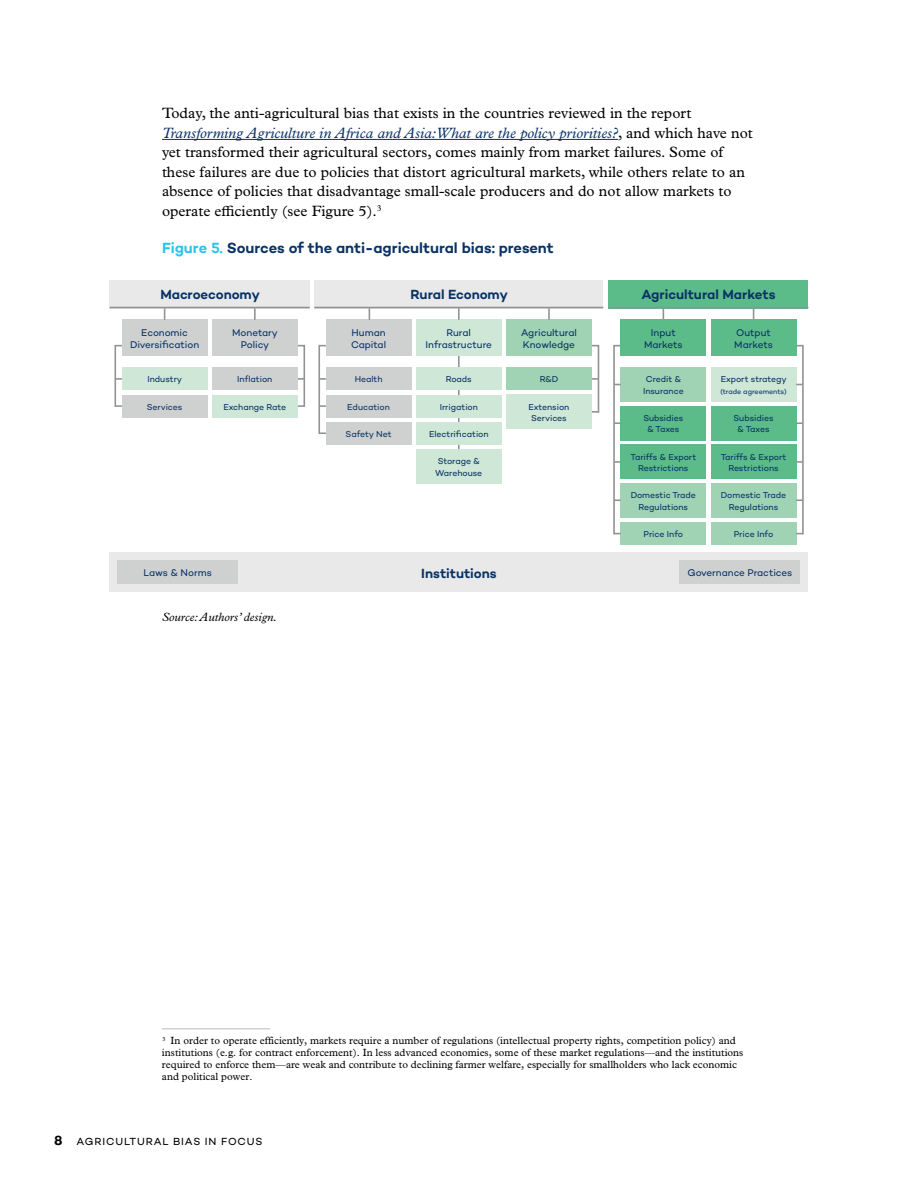
<style>
.page{position:relative;width:918px;height:1188px;background:#fff}
.page>*{position:absolute;margin:0;border:0;box-sizing:border-box;transform-origin:0 0}
.t1{font:15px/19.5px "Plantin MT Pro";color:#000}
.t2{font:600 15px "Campton";letter-spacing:-.005em;color:#093266}
.t3{font:600 13.5px "Campton";letter-spacing:-.005em;color:#093266}
.t4{font:600 13.5px "Campton";color:#000}
.t5{font:italic 12px "Plantin MT Pro";color:#000}
.t6{font:10.5px/12px "Plantin MT Pro";color:#000}
.t7{font:10.5px "Campton";letter-spacing:.085em;color:#000}
.t8{font:9.9px/12.3px "Campton";letter-spacing:-.005em;color:#093266;text-align:center}
.t9{font:8.7px/11.6px "Campton";letter-spacing:-.005em;color:#093266;text-align:center}
.t10{font:7.2px "Campton";letter-spacing:-.005em;color:#093266}
.s1{font-style:italic;color:#093266}
.s2{color:#29c3ec}
</style>
<div class="page">
<hr style="left:162px;top:139px;width:456px;height:1px;background:#093266">
<hr style="left:162px;top:1028px;width:108px;height:2px;background:#cfd1d0">
<svg style="left:114px;top:344px;width:8px;height:63px"></svg>
<svg style="left:298px;top:344px;width:8px;height:63px"></svg>
<div style="left:122px;top:367px;width:85px;height:23px;background:#cee7d6"></div>
<div style="left:212px;top:367px;width:86px;height:23px;background:#cfd1d0"></div>
<div style="left:122px;top:395px;width:85px;height:23px;background:#cfd1d0"></div>
<div style="left:212px;top:395px;width:86px;height:23px;background:#cee7d6"></div>
<div style="left:122px;top:320px;width:85px;height:36px;background:#cfd1d0"></div>
<div style="left:212px;top:320px;width:86px;height:36px;background:#cfd1d0"></div>
<div style="left:110px;top:280px;width:200px;height:28px;background:#e9e9e9"></div>
<svg style="left:164px;top:308px;width:1px;height:12px"></svg>
<svg style="left:254px;top:308px;width:2px;height:12px"></svg>
<hr style="left:110px;top:307px;width:200px;height:1px;background:#909293">
<div style="left:608px;top:280px;width:200px;height:28px;background:#5bbc8a"></div>
<svg style="left:663px;top:308px;width:1px;height:12px"></svg>
<svg style="left:753px;top:308px;width:1px;height:12px"></svg>
<hr style="left:608px;top:307px;width:200px;height:1px;background:#909293">
<hr style="left:458px;top:350px;width:2px;height:121px;background:#909293">
<svg style="left:318px;top:344px;width:8px;height:91px"></svg>
<svg style="left:590px;top:344px;width:10px;height:69px"></svg>
<div style="left:326px;top:367px;width:85px;height:23px;background:#cfd1d0"></div>
<div style="left:506px;top:367px;width:86px;height:23px;background:#9fd3b3"></div>
<div style="left:416px;top:367px;width:85px;height:23px;background:#cee7d6"></div>
<div style="left:326px;top:395px;width:85px;height:23px;background:#cfd1d0"></div>
<div style="left:506px;top:395px;width:86px;height:34px;background:#cee7d6"></div>
<div style="left:416px;top:395px;width:85px;height:23px;background:#cee7d6"></div>
<div style="left:326px;top:422px;width:85px;height:23px;background:#cfd1d0"></div>
<div style="left:416px;top:422px;width:85px;height:23px;background:#cee7d6"></div>
<div style="left:416px;top:449px;width:85px;height:34px;background:#cee7d6"></div>
<div style="left:326px;top:320px;width:85px;height:36px;background:#cfd1d0"></div>
<div style="left:416px;top:320px;width:85px;height:36px;background:#cee7d6"></div>
<div style="left:506px;top:320px;width:86px;height:36px;background:#9fd3b3"></div>
<div style="left:314px;top:280px;width:289px;height:28px;background:#e9e9e9"></div>
<svg style="left:548px;top:308px;width:2px;height:12px"></svg>
<svg style="left:458px;top:308px;width:2px;height:12px"></svg>
<svg style="left:369px;top:308px;width:1px;height:12px"></svg>
<hr style="left:314px;top:307px;width:289px;height:1px;background:#909293">
<div style="left:110px;top:553px;width:698px;height:39px;background:#e9e9e9"></div>
<div style="left:117px;top:561px;width:121px;height:23px;background:#cfd1d0"></div>
<div style="left:680px;top:561px;width:120px;height:23px;background:#cfd1d0"></div>
<div style="left:621px;top:320px;width:85px;height:36px;background:#5bbc8a"></div>
<div style="left:621px;top:367px;width:85px;height:35px;background:#9fd3b3"></div>
<div style="left:711px;top:367px;width:85px;height:35px;background:#cee7d6"></div>
<div style="left:621px;top:406px;width:85px;height:34px;background:#5bbc8a"></div>
<div style="left:711px;top:406px;width:85px;height:34px;background:#5bbc8a"></div>
<div style="left:621px;top:445px;width:85px;height:34px;background:#5bbc8a"></div>
<div style="left:621px;top:483px;width:85px;height:35px;background:#9fd3b3"></div>
<div style="left:711px;top:445px;width:85px;height:34px;background:#5bbc8a"></div>
<div style="left:711px;top:483px;width:85px;height:35px;background:#9fd3b3"></div>
<div style="left:621px;top:522px;width:85px;height:23px;background:#9fd3b3"></div>
<div style="left:711px;top:522px;width:85px;height:23px;background:#9fd3b3"></div>
<div style="left:711px;top:320px;width:85px;height:36px;background:#5bbc8a"></div>
<svg style="left:613px;top:344px;width:9px;height:192px"></svg>
<svg style="left:795px;top:344px;width:9px;height:192px"></svg>
<p class="t1" style="left:162px;top:104px;width:592px">Today, the anti-agricultural bias that exists in the countries reviewed in the report <span class="s1">Transforming Agriculture in Africa and Asia: What are the policy priorities?</span>, and which have not yet transformed their agricultural sectors, comes mainly from market failures. Some of these failures are due to policies that distort agricultural markets, while others relate to an absence of policies that disadvantage small-scale producers and do not allow markets to operate efficiently (see Figure 5).<sup>3</sup></p>
<p class="t2" style="left:162px;top:238px;width:393px"><span class="s2">Figure 5.</span> Sources of the anti-agricultural bias: present</p>
<p class="t3" style="left:160px;top:286px;width:101px">Macroeconomy</p>
<p class="t3" style="left:641px;top:286px;width:136px">Agricultural Markets</p>
<p class="t3" style="left:411px;top:286px;width:99px">Rural Economy</p>
<p class="t8" style="left:130px;top:326px;width:71px">Economic<br>Diversification</p>
<p class="t8" style="left:232px;top:326px;width:47px">Monetary<br>Policy</p>
<p class="t9" style="left:147px;top:373px;width:36px">Industry</p>
<p class="t9" style="left:237px;top:373px;width:37px">Inflation</p>
<p class="t9" style="left:147px;top:401px;width:37px">Services</p>
<p class="t9" style="left:224px;top:401px;width:64px">Exchange Rate</p>
<p class="t8" style="left:351px;top:326px;width:37px;text-align:left">Human<br>Capital</p>
<p class="t8" style="left:426px;top:326px;width:68px">Rural<br>Infrastructure</p>
<p class="t8" style="left:521px;top:326px;width:57px;text-align:left">Agricultural<br>Knowledge</p>
<p class="t9" style="left:355px;top:373px;width:29px">Health</p>
<p class="t9" style="left:446px;top:373px;width:27px">Roads</p>
<p class="t9" style="left:540px;top:373px;width:20px">R&amp;D</p>
<p class="t9" style="left:347px;top:401px;width:44px">Education</p>
<p class="t9" style="left:529px;top:401px;width:42px;text-align:left">Extension<br>Services</p>
<p class="t9" style="left:440px;top:401px;width:40px">Irrigation</p>
<p class="t9" style="left:346px;top:428px;width:47px">Safety Net</p>
<p class="t9" style="left:429px;top:428px;width:61px">Electrification</p>
<p class="t9" style="left:435px;top:455px;width:49px;text-align:left">Storage &amp;<br>Warehouse</p>
<p class="t8" style="left:734px;top:326px;width:40px;text-align:left">Output<br>Markets</p>
<p class="t8" style="left:644px;top:326px;width:40px">Input<br>Markets</p>
<p class="t9" style="left:643px;top:373px;width:42px">Credit &amp;<br>Insurance</p>
<p class="t9" style="left:721px;top:373px;width:68px">Export strategy</p>
<p class="t10" style="left:720px;top:387px;width:68px">(trade agreements)</p>
<p class="t9" style="left:643px;top:412px;width:42px">Subsidies &amp; Taxes</p>
<p class="t9" style="left:734px;top:412px;width:42px">Subsidies &amp; Taxes</p>
<p class="t9" style="left:631px;top:451px;width:67px">Tariffs &amp; Export<br>Restrictions</p>
<p class="t9" style="left:631px;top:489px;width:67px">Domestic Trade<br>Regulations</p>
<p class="t9" style="left:721px;top:451px;width:67px">Tariffs &amp; Export<br>Restrictions</p>
<p class="t9" style="left:721px;top:489px;width:67px">Domestic Trade<br>Regulations</p>
<p class="t9" style="left:644px;top:528px;width:41px">Price Info</p>
<p class="t9" style="left:734px;top:528px;width:41px">Price Info</p>
<p class="t8" style="left:143px;top:567px;width:70px">Laws &amp; Norms</p>
<p class="t3" style="left:421px;top:565px;width:77px">Institutions</p>
<p class="t8" style="left:688px;top:567px;width:106px">Governance Practices</p>
<p class="t5" style="left:162px;top:610px;width:117px">Source: Authors’ design.</p>
<p class="t6" style="left:162px;top:1035px;width:583px"><sup>3</sup> In order to operate efficiently, markets require a number of regulations (intellectual property rights, competition policy) and institutions (e.g. for contract enforcement). In less advanced economies, some of these market regulations—and the institutions required to enforce them—are weak and contribute to declining farmer welfare, especially for smallholders who lack economic and political power.</p>
<p class="t4" style="left:54px;top:1132px;width:10px">8</p>
<p class="t7" style="left:77px;top:1135px;width:187px">AGRICULTURAL BIAS IN FOCUS</p>
</div>
